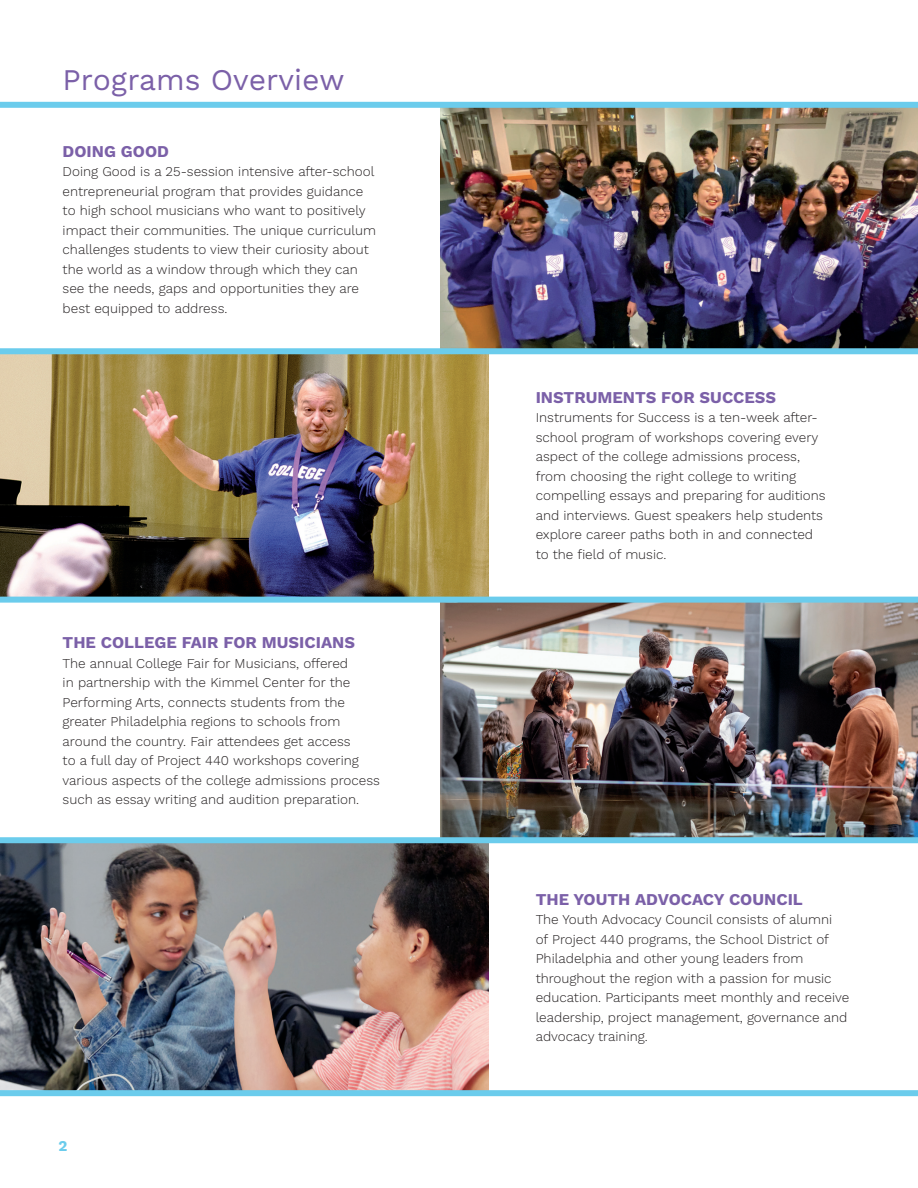
<style>
.page{position:relative;width:918px;height:1188px;background:#fff}
.page>*{position:absolute;margin:0;border:0;box-sizing:border-box;transform-origin:0 0}
.t1{font:30px "Work Sans";color:#7b60a8}
.t2{font:700 16.5px "Work Sans";color:#7b60a8}
.t3{font:700 15px "Work Sans";color:#6bccec}
.t4{font:300 13.5px/19.5px "Work Sans";color:#231f20}
</style>
<div class="page">
<img style="left:441px;top:108px;width:477px;height:240px">
<img style="left:0;top:354px;width:488px;height:243px">
<img style="left:441px;top:603px;width:477px;height:234px">
<img style="left:0;top:843px;width:488px;height:247px">
<div style="left:0;top:348px;width:918px;height:6px;background:#6bccec"></div>
<div style="left:0;top:597px;width:918px;height:6px;background:#6bccec"></div>
<div style="left:0;top:837px;width:918px;height:6px;background:#6bccec"></div>
<div style="left:0;top:1090px;width:918px;height:6px;background:#6bccec"></div>
<div style="left:0;top:102px;width:918px;height:6px;background:#6bccec"></div>
<h1 class="t1" style="left:63px;top:62px;width:284px">Programs Overview</h1>
<p class="t2" style="left:63px;top:142px;width:108px">DOING GOOD</p>
<p class="t4" style="left:63px;top:163px;width:315px">Doing Good is a 25-session intensive after-school entrepreneurial program that provides guidance to high school musicians who want to positively impact their communities. The unique curriculum challenges students to view their curiosity about the world as a window through which they can see the needs, gaps and opportunities they are best equipped to address.</p>
<p class="t2" style="left:63px;top:633px;width:294px">THE COLLEGE FAIR FOR MUSICIANS</p>
<p class="t4" style="left:63px;top:654px;width:319px">The annual College Fair for Musicians, offered<br>in partnership with the Kimmel Center for the Performing Arts, connects students from the greater Philadelphia regions to schools from around the country. Fair attendees get access<br>to a full day of Project 440 workshops covering various aspects of the college admissions process such as essay writing and audition preparation.</p>
<p class="t3" style="left:58px;top:1137px;width:10px">2</p>
<p class="t2" style="left:536px;top:388px;width:242px">INSTRUMENTS FOR SUCCESS</p>
<p class="t4" style="left:536px;top:408px;width:292px">Instruments for Success is a ten-week after&shy;school program of workshops covering every aspect of the college admissions process, from choosing the right college to writing compelling essays and preparing for auditions and interviews. Guest speakers help students explore career paths both in and connected to the field of music.</p>
<p class="t2" style="left:536px;top:889px;width:269px">THE YOUTH ADVOCACY COUNCIL</p>
<p class="t4" style="left:536px;top:910px;width:315px">The Youth Advocacy Council consists of alumni<br>of Project 440 programs, the School District of Philadelphia and other young leaders from throughout the region with a passion for music education. Participants meet monthly and receive leadership, project management, governance and advocacy training.</p>
</div>
